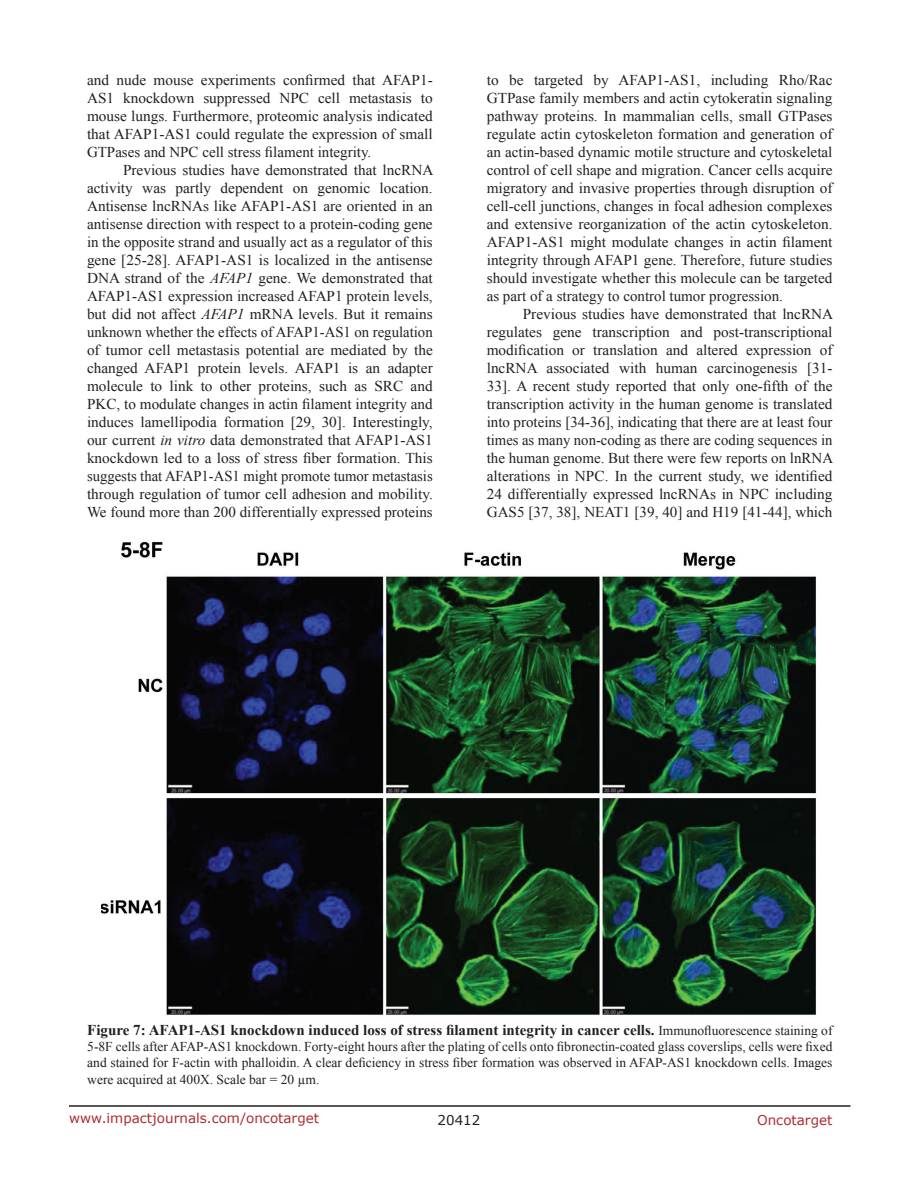
<style>
.page{position:relative;width:918px;height:1188px;background:#fff}
.page>*{position:absolute;margin:0;border:0;box-sizing:border-box;transform-origin:0 0}
.BodyText{font:15px/18px "Times New Roman";color:#221f22;text-align:justify}
.FigureText{font:700 15px "Times New Roman";color:#221f22}
.FigureText-2{font:13.5px/16.2px "Times New Roman";color:#221f22;text-align:justify}
.t1{font:13.5px "Verdana";color:#ac2b31}
.t2{font:13.5px "Verdana";color:#221f22}
.s1{font-style:italic}
.s2{font-weight:400;font-size:13.5px}
</style>
<div class="page">
<hr style="left:69px;top:1105px;width:781px;height:2px;background:#231f20">
<img style="left:101px;top:541px;width:716px;height:474px">
<p class="BodyText" style="left:87px;top:71px;width:347px">and nude mouse experiments confirmed that AFAP1- AS1 knockdown suppressed NPC cell metastasis to mouse lungs. Furthermore, proteomic analysis indicated that AFAP1-AS1 could regulate the expression of small GTPases and NPC cell stress filament integrity.</p>
<p class="BodyText" style="left:87px;top:161px;width:348px;text-indent:36px">Previous studies have demonstrated that lncRNA activity was partly dependent on genomic location.<br>Antisense lncRNAs like AFAP1-AS1 are oriented in an antisense direction with respect to a protein-coding gene in the opposite strand and usually act as a regulator of this gene [25-28]. AFAP1-AS1 is localized in the antisense DNA strand of the <span class="s1">AFAP1</span> gene. We demonstrated that AFAP1-AS1 expression increased AFAP1 protein levels, but did not affect <span class="s1">AFAP1</span> mRNA levels. But it remains unknown whether the effects of AFAP1-AS1 on regulation of tumor cell metastasis potential are mediated by the changed AFAP1 protein levels. AFAP1 is an adapter molecule to link to other proteins, such as SRC and PKC, to modulate changes in actin filament integrity and induces lamellipodia formation [29, 30]. Interestingly, our current <span class="s1">in vitro</span> data demonstrated that AFAP1-AS1 knockdown led to a loss of stress fiber formation. This suggests that AFAP1-AS1 might promote tumor metastasis through regulation of tumor cell adhesion and mobility.<br>We found more than 200 differentially expressed proteins</p>
<p class="BodyText" style="left:487px;top:71px;width:347px">to be targeted by AFAP1-AS1, including Rho/Rac GTPase family members and actin cytokeratin signaling pathway proteins. In mammalian cells, small GTPases regulate actin cytoskeleton formation and generation of an actin-based dynamic motile structure and cytoskeletal control of cell shape and migration. Cancer cells acquire migratory and invasive properties through disruption of cell-cell junctions, changes in focal adhesion complexes and extensive reorganization of the actin cytoskeleton.<br>AFAP1-AS1 might modulate changes in actin filament integrity through AFAP1 gene. Therefore, future studies should investigate whether this molecule can be targeted as part of a strategy to control tumor progression.</p>
<p class="BodyText" style="left:487px;top:305px;width:348px;text-indent:36px">Previous studies have demonstrated that lncRNA regulates gene transcription and post-transcriptional modification or translation and altered expression of lncRNA associated with human carcinogenesis [31- 33]. A recent study reported that only one-fifth of the transcription activity in the human genome is translated into proteins [34-36], indicating that there are at least four times as many non-coding as there are coding sequences in the human genome. But there were few reports on lnRNA alterations in NPC. In the current study, we identified 24 differentially expressed lncRNAs in NPC including GAS5 [37, 38], NEAT1 [39, 40] and H19 [41-44], which</p>
<p class="FigureText" style="left:87px;top:1020px;width:747px">Figure 7: AFAP1-AS1 knockdown induced loss of stress filament integrity in cancer cells. <span class="s2">Immunofluorescence staining of</span></p>
<p class="FigureText-2" style="left:87px;top:1038px;width:747px">5-8F cells after AFAP-AS1 knockdown. Forty-eight hours after the plating of cells onto fibronectin-coated glass coverslips, cells were fixed and stained for F-actin with phalloidin. A clear deficiency in stress fiber formation was observed in AFAP-AS1 knockdown cells. Images were acquired at 400X. Scale bar = 20 µm.</p>
<p class="t1" style="left:69px;top:1109px;width:252px">www.impactjournals.com/oncotarget</p>
<p class="t2" style="left:438px;top:1111px;width:44px">20412</p>
<p class="t1" style="left:757px;top:1111px;width:77px">Oncotarget</p>
</div>
